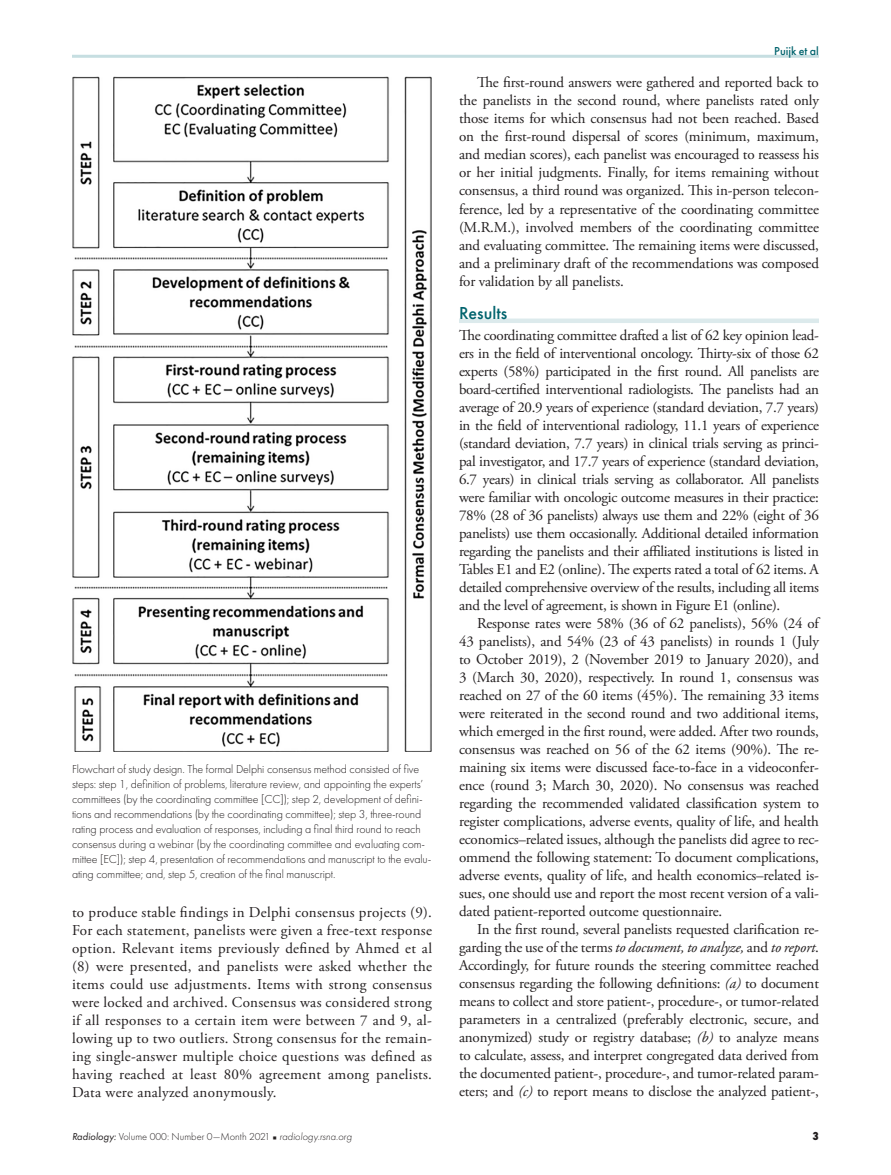
<style>
.page{position:relative;width:891px;height:1175px;background:#fff}
.page>*{position:absolute;margin:0;border:0;box-sizing:border-box;transform-origin:0 0}
.t1{font:500 18px "Futura PT";color:#00636d}
.t2{font:15px/18px "Adobe Garamond Pro";letter-spacing:-.01em;color:#231f20;text-align:justify}
.t3{font:300 12px/15px "Futura PT";letter-spacing:-.01em;color:#231f20}
.t4{font:500 12px "Futura PT";color:#00636d}
.t5{font:800 12px "Futura PT Cond";color:#231f20}
.t6{font:300 10.5px "Futura PT";color:#231f20}
.s1{font-style:italic}
.s2{font-weight:400;font-style:italic}
.s3{font-family:"Universal Newswith Comm Pi";font-weight:400;font-size:6px}
</style>
<div class="page">
<hr style="left:72px;top:55px;width:747px;height:3px;background:#c6dee1">
<div style="left:459px;top:318px;width:360px;height:5px;background:#dceaec"></div>
<img style="left:72px;top:76px;width:360px;height:675px">
<p class="t3" style="left:72px;top:761px;width:361px">Flowchart of study design. The formal Delphi consensus method consisted of five steps: step 1, definition of problems, literature review, and appointing the experts’ committees (by the coordinating committee [CC]); step 2, development of defini&shy;tions and recommendations (by the coordinating committee); step 3, three-round rating process and evaluation of responses, including a final third round to reach consensus during a webinar (by the coordinating committee and evaluating com&shy;mittee [EC]); step 4, presentation of recommendations and manuscript to the evalu&shy;ating committee; and, step 5, creation of the final manuscript.</p>
<p class="t2" style="left:72px;top:903px;width:362px">to produce stable findings in Delphi consensus projects (9).<br>For each statement, panelists were given a free-text response option. Relevant items previously defined by Ahmed et al (8) were presented, and panelists were asked whether the items could use adjustments. Items with strong consensus were locked and archived. Consensus was considered strong if all responses to a certain item were between 7 and 9, al&shy;lowing up to two outliers. Strong consensus for the remain&shy;ing single-answer multiple choice questions was defined as having reached at least 80% agreement among panelists.<br>Data were analyzed anonymously.</p>
<p class="t4" style="left:774px;top:44px;width:46px">Puijk et al</p>
<p class="t2" style="left:459px;top:74px;width:362px;text-indent:18px">The first-round answers were gathered and reported back to the panelists in the second round, where panelists rated only those items for which consensus had not been reached. Based on the first-round dispersal of scores (minimum, maximum, and median scores), each panelist was encouraged to reassess his or her initial judgments. Finally, for items remaining without consensus, a third round was organized. This in-person telecon&shy;ference, led by a representative of the coordinating committee (M.R.M.), involved members of the coordinating committee and evaluating committee. The remaining items were discussed, and a preliminary draft of the recommendations was composed for validation by all panelists.</p>
<p class="t1" style="left:459px;top:302px;width:50px">Results</p>
<p class="t2" style="left:459px;top:326px;width:362px">The coordinating committee drafted a list of 62 key opinion lead&shy;ers in the field of interventional oncology. Thirty-six of those 62 experts (58%) participated in the first round. All panelists are board-certified interventional radiologists. The panelists had an average of 20.9 years of experience (standard deviation, 7.7 years) in the field of interventional radiology, 11.1 years of experience (standard deviation, 7.7 years) in clinical trials serving as princi&shy;pal investigator, and 17.7 years of experience (standard deviation, 6.7 years) in clinical trials serving as collaborator. All panelists were familiar with oncologic outcome measures in their practice:<br>78% (28 of 36 panelists) always use them and 22% (eight of 36 panelists) use them occasionally. Additional detailed information regarding the panelists and their affiliated institutions is listed in Tables E1 and E2 (online). The experts rated a total of 62 items. A detailed comprehensive overview of the results, including all items and the level of agreement, is shown in Figure E1 (online).</p>
<p class="t2" style="left:459px;top:614px;width:362px;text-indent:18px">Response rates were 58% (36 of 62 panelists), 56% (24 of 43 panelists), and 54% (23 of 43 panelists) in rounds 1 (July to October 2019), 2 (November 2019 to January 2020), and 3 (March 30, 2020), respectively. In round 1, consensus was reached on 27 of the 60 items (45%). The remaining 33 items were reiterated in the second round and two additional items, which emerged in the first round, were added. After two rounds, consensus was reached on 56 of the 62 items (90%). The re&shy;maining six items were discussed face-to-face in a videoconfer&shy;ence (round 3; March 30, 2020). No consensus was reached regarding the recommended validated classification system to register complications, adverse events, quality of life, and health economics–related issues, although the panelists did agree to rec&shy;ommend the following statement: To document complications, adverse events, quality of life, and health economics–related is&shy;sues, one should use and report the most recent version of a vali&shy;dated patient-reported outcome questionnaire.</p>
<p class="t2" style="left:459px;top:920px;width:362px;text-indent:18px">In the first round, several panelists requested clarification re&shy;garding the use of the terms <span class="s1">to document, to analyze,</span> and <span class="s1">to report</span>.<br>Accordingly, for future rounds the steering committee reached consensus regarding the following definitions: <span class="s1">(a)</span> to document means to collect and store patient-, procedure-, or tumor-related parameters in a centralized (preferably electronic, secure, and anonymized) study or registry database; <span class="s1">(b)</span> to analyze means to calculate, assess, and interpret congregated data derived from the documented patient-, procedure-, and tumor-related param&shy;eters; and <span class="s1">(c)</span> to report means to disclose the analyzed patient-,</p>
<p class="t6" style="left:72px;top:1131px;width:281px"><span class="s2">Radiology:</span> Volume 000: Number 0—Month 2021 <span class="s3">n</span> <span class="s1">radiology.rsna.org</span></p>
<p class="t5" style="left:813px;top:1129px;width:8px">3</p>
</div>
